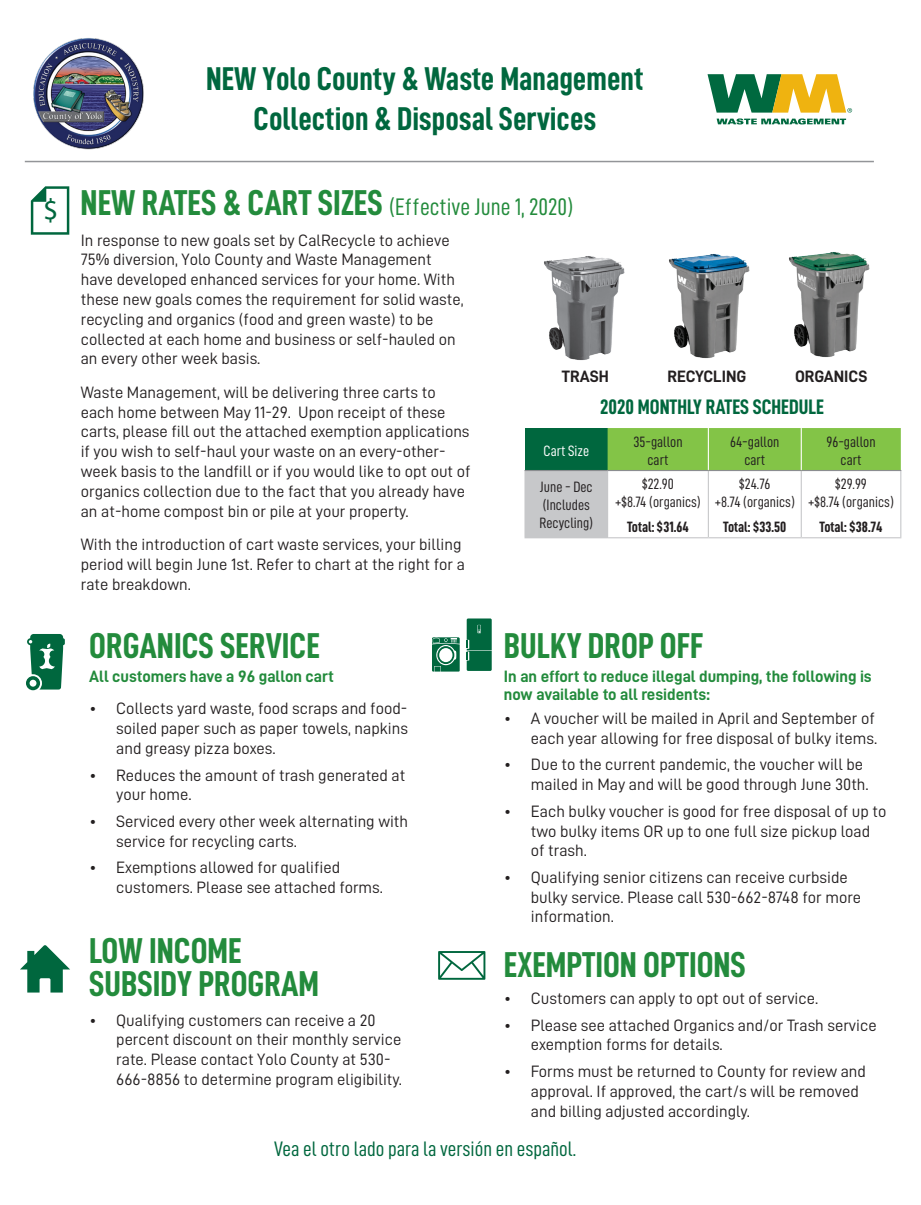
<style>
.page{position:relative;width:921px;height:1205px;background:#fff}
.page>*{position:absolute;margin:0;border:0;box-sizing:border-box;transform-origin:0 0}
.t1{font:36px/33px "D DIN Condensed Bold";color:#238b3c}
.t2{font:33px/39.6px "D DIN Condensed Bold";color:#00673e;text-align:center}
.t3{font:29.85px "Myriad Pro";color:#00673e}
.t4{font:24px "D DIN Condensed";color:#238b3c}
.t5{font:21px "D DIN Condensed";color:#00673e}
.t6{font:21px "D DIN Condensed Bold";color:#00673e}
.t7{font:16.5px/19.8px "D DIN";color:#231f20}
.t8{font:16.5px/18px "D DIN Bold";color:#238b3c}
.t9{font:16.5px "D DIN Bold";color:#231f20}
.t10{font:15px/18px "D DIN Condensed";color:#231f20;text-align:center}
.t11{font:15px "D DIN Condensed Bold";letter-spacing:-.015em;color:#231f20}
.t12{font:15px "D DIN Condensed";color:#fff}
.s1{font-family:"D DIN Condensed Bold";font-size:36px}
</style>
<div class="page">
<svg style="left:31px;top:186px;width:38px;height:49px"></svg>
<div style="left:525px;top:428px;width:82px;height:42px;background:#00673e"></div>
<div style="left:607px;top:428px;width:294px;height:42px;background:#83c447"></div>
<div style="left:525px;top:470px;width:82px;height:67px;background:#c7c8ca"></div>
<hr style="left:524px;top:471px;width:1px;height:66px;background:#c7c8ca">
<hr style="left:607px;top:471px;width:1px;height:66px;background:#c7c8ca">
<hr style="left:708px;top:471px;width:1px;height:66px;background:#c7c8ca">
<hr style="left:801px;top:471px;width:1px;height:66px;background:#c7c8ca">
<hr style="left:900px;top:471px;width:1px;height:66px;background:#c7c8ca">
<hr style="left:524px;top:537px;width:83px;height:1px;background:#c7c8ca">
<hr style="left:607px;top:537px;width:101px;height:1px;background:#c7c8ca">
<hr style="left:708px;top:537px;width:93px;height:1px;background:#c7c8ca">
<hr style="left:801px;top:537px;width:100px;height:1px;background:#c7c8ca">
<hr style="left:708px;top:428px;width:1px;height:42px;background:#fff">
<hr style="left:801px;top:428px;width:1px;height:42px;background:#fff">
<hr style="left:524px;top:470px;width:83px;height:1px;background:#8b8d90">
<hr style="left:607px;top:470px;width:101px;height:1px;background:#8b8d90">
<hr style="left:708px;top:470px;width:93px;height:1px;background:#8b8d90">
<hr style="left:801px;top:470px;width:100px;height:1px;background:#8b8d90">
<svg style="left:26px;top:634px;width:39px;height:56px"></svg>
<svg style="left:438px;top:951px;width:47px;height:28px"></svg>
<svg style="left:20px;top:945px;width:50px;height:47px"></svg>
<svg style="left:707px;top:74px;width:145px;height:50px"></svg>
<img style="left:33px;top:38px;width:111px;height:112px">
<hr style="left:25px;top:161px;width:849px;height:1px;background:#939598">
<svg style="left:467px;top:618px;width:25px;height:53px"></svg>
<svg style="left:432px;top:637px;width:28px;height:34px"></svg>
<img style="left:544px;top:256px;width:81px;height:104px">
<img style="left:669px;top:254px;width:81px;height:105px">
<img style="left:789px;top:252px;width:81px;height:105px">
<p class="t3" style="left:43px;top:192px;width:17px">$</p>
<p class="t2" style="left:206px;top:58px;width:439px">NEW Yolo County &amp; Waste Management<br>Collection &amp; Disposal Services</p>
<p class="t4" style="left:81px;top:194px;width:494px"><span class="s1">NEW RATES &amp; CART SIZES</span> (Effective June 1, 2020)</p>
<p class="t7" style="left:81px;top:230px;width:384px">In response to new goals set by CalRecycle to achieve 75% diversion, Yolo County and Waste Management have developed enhanced services for your home. With these new goals comes the requirement for solid waste, recycling and organics (food and green waste) to be collected at each home and business or self-hauled on an every other week basis.</p>
<p class="t7" style="left:81px;top:382px;width:391px">Waste Management, will be delivering three carts to each home between May 11-29. Upon receipt of these carts, please fill out the attached exemption applications if you wish to self-haul your waste on an every-other&shy;week basis to the landfill or if you would like to opt out of organics collection due to the fact that you already have an at-home compost bin or pile at your property.</p>
<p class="t7" style="left:81px;top:534px;width:386px">With the introduction of cart waste services, your billing period will begin June 1st. Refer to chart at the right for a rate breakdown.</p>
<p class="t9" style="left:562px;top:367px;width:49px">TRASH</p>
<p class="t9" style="left:667px;top:367px;width:80px">RECYCLING</p>
<p class="t9" style="left:795px;top:367px;width:74px">ORGANICS</p>
<p class="t6" style="left:600px;top:395px;width:225px">2020 MONTHLY RATES SCHEDULE</p>
<p class="t12" style="left:543px;top:442px;width:47px">Cart Size</p>
<p class="t10" style="left:633px;top:432px;width:51px">35-gallon cart</p>
<p class="t10" style="left:730px;top:432px;width:51px">64-gallon cart</p>
<p class="t10" style="left:826px;top:432px;width:51px">96-gallon cart</p>
<p class="t10" style="left:539px;top:478px;width:55px;text-align:left">June - Dec (Includes<br>Recycling)</p>
<p class="t10" style="left:615px;top:474px;width:87px">$22.90<br>+$8.74 (organics)</p>
<p class="t10" style="left:715px;top:474px;width:82px">$24.76<br>+8.74 (organics)</p>
<p class="t11" style="left:723px;top:518px;width:65px">Total: $33.50</p>
<p class="t10" style="left:808px;top:474px;width:87px">$29.99<br>+$8.74 (organics)</p>
<p class="t11" style="left:819px;top:518px;width:64px">Total: $38.74</p>
<p class="t11" style="left:627px;top:518px;width:63px">Total: $31.64</p>
<p class="t1" style="left:89px;top:628px;width:232px">ORGANICS SERVICE</p>
<p class="t1" style="left:504px;top:628px;width:201px">BULKY DROP OFF</p>
<p class="t8" style="left:89px;top:666px;width:246px">All customers have a 96 gallon cart</p>
<p class="t8" style="left:504px;top:666px;width:369px">In an effort to reduce illegal dumping, the following is now available to all residents:</p>
<p class="t7" style="left:504px;top:708px;width:375px;text-align:right">• A voucher will be mailed in April and September of each year allowing for free disposal of bulky items.</p>
<p class="t7" style="left:531px;top:754px;width:339px;text-indent:-27px">• Due to the current pandemic, the voucher will be mailed in May and will be good through June 30th.</p>
<p class="t7" style="left:531px;top:800px;width:357px;text-indent:-27px">• Each bulky voucher is good for free disposal of up to two bulky items OR up to one full size pickup load of trash.</p>
<p class="t7" style="left:531px;top:867px;width:332px;text-indent:-27px">• Qualifying senior citizens can receive curbside bulky service. Please call 530-662-8748 for more information.</p>
<p class="t7" style="left:116px;top:698px;width:293px;text-align:justify;text-indent:-27px">• Collects yard waste, food scraps and food&shy;soiled paper such as paper towels, napkins and greasy pizza boxes.</p>
<p class="t7" style="left:116px;top:764px;width:291px;text-indent:-27px">• Reduces the amount of trash generated at your home.</p>
<p class="t7" style="left:116px;top:811px;width:293px;text-indent:-27px">• Serviced every other week alternating with service for recycling carts.</p>
<p class="t7" style="left:116px;top:857px;width:268px;text-indent:-27px">• Exemptions allowed for qualified customers. Please see attached forms.</p>
<p class="t1" style="left:89px;top:933px;width:231px">LOW INCOME<br>SUBSIDY PROGRAM</p>
<p class="t7" style="left:116px;top:1009px;width:287px;text-indent:-27px">• Qualifying customers can receive a 20 percent discount on their monthly service rate. Please contact Yolo County at 530- 666-8856 to determine program eligibility.</p>
<p class="t1" style="left:504px;top:947px;width:244px">EXEMPTION OPTIONS</p>
<p class="t7" style="left:504px;top:988px;width:316px">• Customers can apply to opt out of service.</p>
<p class="t7" style="left:531px;top:1014px;width:347px;text-indent:-27px">• Please see attached Organics and/or Trash service exemption forms for details.</p>
<p class="t7" style="left:531px;top:1061px;width:336px;text-indent:-27px">• Forms must be returned to County for review and approval. If approved, the cart/s will be removed and billing adjusted accordingly.</p>
<p class="t5" style="left:274px;top:1137px;width:303px">Vea el otro lado para la versión en español.</p>
</div>
